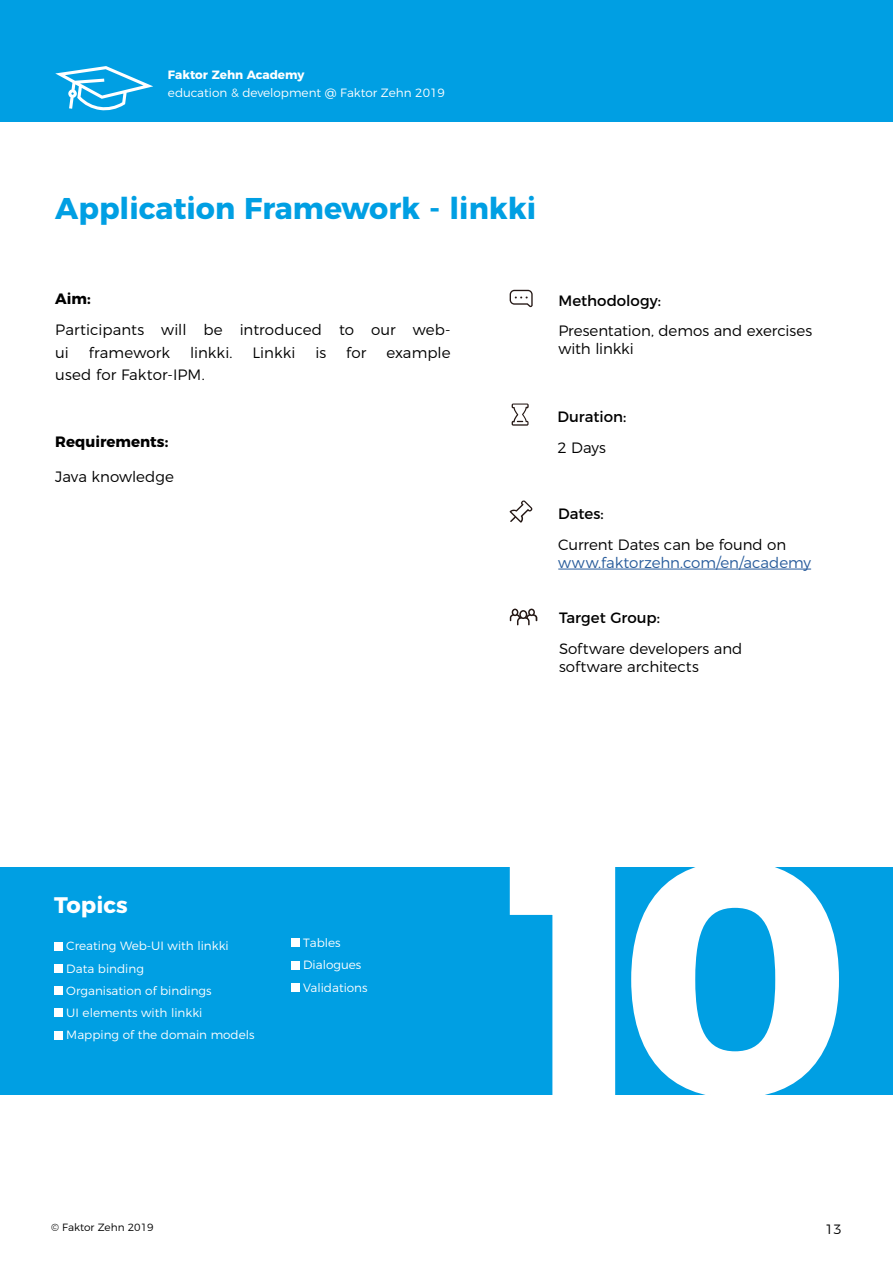
<style>
.page{position:relative;width:893px;height:1263px;background:#fff}
.page>*{position:absolute;margin:0;border:0;box-sizing:border-box;transform-origin:0 0}
.t1{font:700 30px "Montserrat";color:#009fe3}
.t2{font:700 22.5px "Montserrat";color:#fff}
.t3{font:300 15px/18px "Montserrat";color:#000}
.t4{font:15px "Montserrat";color:#000}
.t5{font:300 15px "Montserrat";letter-spacing:-.005em;color:#275b9b}
.t6{font:700 15px "Montserrat";color:#000}
.t7{font:300 13.5px "Montserrat";color:#000}
.t8{font:300 12px/22.2px "Montserrat";color:#fff}
.t9{font:700 12px "Montserrat";color:#fff}
.t10{font:300 10.5px "Montserrat";color:#000}
</style>
<div class="page">
<div style="left:0;top:0;width:893px;height:121px;background:#009fe3"></div>
<svg style="left:55px;top:66px;width:98px;height:45px"></svg>
<svg style="left:512px;top:403px;width:17px;height:23px"></svg>
<div style="left:0;top:867px;width:893px;height:228px;background:#009fe3"></div>
<svg style="left:631px;top:867px;width:208px;height:228px"></svg>
<svg style="left:509px;top:867px;width:107px;height:228px"></svg>
<svg style="left:510px;top:500px;width:22px;height:23px"></svg>
<hr style="left:558px;top:569px;width:253px;height:1px;background:#275b9b">
<svg style="left:510px;top:290px;width:23px;height:17px"></svg>
<svg style="left:510px;top:609px;width:27px;height:16px"></svg>
<div style="left:54px;top:942px;width:9px;height:8px;background:#fff"></div>
<div style="left:54px;top:964px;width:9px;height:8px;background:#fff"></div>
<div style="left:54px;top:986px;width:9px;height:9px;background:#fff"></div>
<div style="left:54px;top:1008px;width:9px;height:9px;background:#fff"></div>
<div style="left:54px;top:1031px;width:9px;height:8px;background:#fff"></div>
<div style="left:291px;top:938px;width:8px;height:9px;background:#fff"></div>
<div style="left:291px;top:961px;width:8px;height:8px;background:#fff"></div>
<div style="left:291px;top:983px;width:8px;height:8px;background:#fff"></div>
<p class="t9" style="left:168px;top:65px;width:138px">Faktor Zehn Academy</p>
<p class="t8" style="left:168px;top:80px;width:278px">education &amp; development @ Faktor Zehn 2019</p>
<h1 class="t1" style="left:55px;top:183px;width:482px">Application Framework - linkki</h1>
<p class="t6" style="left:55px;top:287px;width:37px">Aim:</p>
<p class="t3" style="left:55px;top:317px;width:397px;line-height:22.5px">Participants will be introduced to our web&shy;ui</p>
<p class="t3" style="left:89px;top:342px;width:83px">framework</p>
<p class="t3" style="left:190px;top:342px;width:44px">linkki.</p>
<p class="t3" style="left:252px;top:342px;width:44px">Linkki</p>
<p class="t3" style="left:315px;top:342px;width:12px">is</p>
<p class="t3" style="left:346px;top:342px;width:22px">for</p>
<p class="t3" style="left:386px;top:342px;width:66px">example</p>
<p class="t3" style="left:55px;top:365px;width:151px">used for Faktor-IPM.</p>
<p class="t6" style="left:55px;top:429px;width:115px">Requirements:</p>
<p class="t3" style="left:55px;top:467px;width:120px">Java knowledge</p>
<p class="t4" style="left:558px;top:288px;width:104px">Methodology:</p>
<p class="t3" style="left:558px;top:321px;width:255px">Presentation, demos and exercises with linkki</p>
<p class="t4" style="left:557px;top:404px;width:70px">Duration:</p>
<p class="t3" style="left:557px;top:437px;width:50px">2 Days</p>
<p class="t4" style="left:558px;top:501px;width:47px">Dates:</p>
<p class="t3" style="left:558px;top:534px;width:230px">Current Dates can be found on</p>
<p class="t5" style="left:558px;top:550px;width:254px">www.faktorzehn.com/en/academy</p>
<p class="t4" style="left:559px;top:605px;width:102px">Target Group:</p>
<p class="t3" style="left:559px;top:638px;width:185px">Software developers and software architects</p>
<h2 class="t2" style="left:54px;top:886px;width:75px">Topics</h2>
<p class="t8" style="left:66px;top:934px;width:190px">Creating Web-UI with linkki<br>Data binding<br>Organisation of bindings<br>UI elements with linkki<br>Mapping of the domain models</p>
<p class="t8" style="left:303px;top:931px;width:66px">Tables<br>Dialogues<br>Validations</p>
<p class="t10" style="left:51px;top:1219px;width:104px">© Faktor Zehn 2019</p>
<p class="t7" style="left:825px;top:1219px;width:18px">13</p>
</div>
